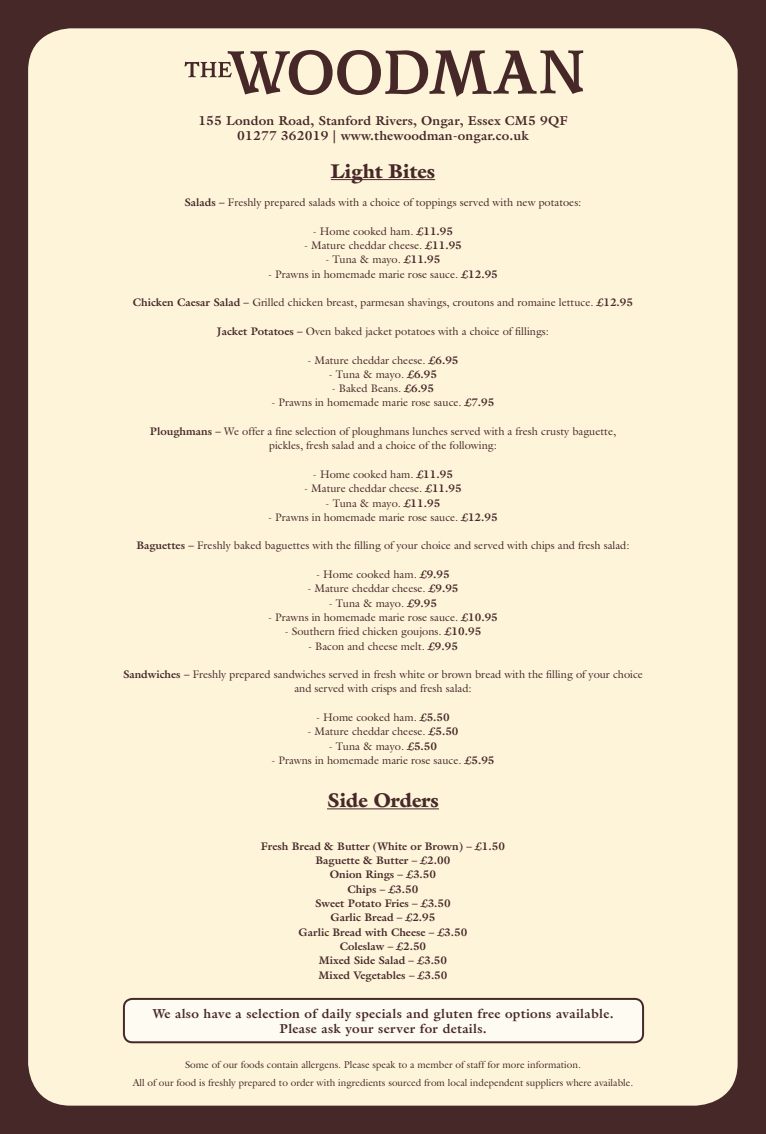
<style>
.page{position:relative;width:766px;height:1134px;background:#fff}
.page>*{position:absolute;margin:0;border:0;box-sizing:border-box;transform-origin:0 0}
.t1{font:900 20px "Galliard";color:#472829}
.t2{font:700 13px "Galliard";letter-spacing:.025em;color:#472829}
.t3{font:11px/14.3px "Galliard";color:#472829;text-align:center}
.t4{font:700 11px "Galliard";color:#472829}
.t5{font:10px "Galliard";color:#472829}
.s1{font-weight:700}
</style>
<div class="page">
<div style="left:0;top:0;width:765px;height:1134px;background:#472829"></div>
<div style="left:28px;top:28px;width:709px;height:1078px;background:#fdf4da;border-radius:43px"></div>
<svg style="left:184px;top:50px;width:399px;height:47px"></svg>
<hr style="left:331px;top:179px;width:104px;height:1px;background:#472829">
<hr style="left:327px;top:808px;width:112px;height:1px;background:#472829">
<div style="left:124px;top:999px;width:519px;height:43px;background:#fefbf2;border-radius:9px"></div>
<div style="left:123px;top:998px;width:521px;height:45px;border:2px solid #472829;border-radius:9px"></div>
<p class="t2" style="left:198px;top:112px;width:371px">155 London Road, Stanford Rivers, Ongar, Essex CM5 9QF</p>
<p class="t2" style="left:237px;top:127px;width:293px">01277 362019 | www.thewoodman-ongar.co.uk</p>
<p class="t1" style="left:331px;top:159px;width:106px">Light Bites</p>
<p class="t3" style="left:184px;top:195px;width:398px"><span class="s1">Salads –</span> Freshly prepared salads with a choice of toppings served with new potatoes:</p>
<p class="t3" style="left:313px;top:224px;width:142px">- Home cooked ham. <span class="s1">£11.95</span></p>
<p class="t3" style="left:304px;top:238px;width:159px">- Mature cheddar cheese. <span class="s1">£11.95</span></p>
<p class="t3" style="left:325px;top:252px;width:116px">- Tuna &amp; mayo. <span class="s1">£11.95</span></p>
<p class="t3" style="left:268px;top:267px;width:231px">- Prawns in homemade marie rose sauce. <span class="s1">£12.95</span></p>
<p class="t3" style="left:133px;top:295px;width:501px"><span class="s1">Chicken Caesar Salad –</span> Grilled chicken breast, parmesan shavings, croutons and romaine lettuce. <span class="s1">£12.95</span></p>
<p class="t3" style="left:217px;top:324px;width:333px"><span class="s1">Jacket Potatoes –</span> Oven baked jacket potatoes with a choice of fillings:</p>
<p class="t3" style="left:307px;top:352px;width:153px">- Mature cheddar cheese. <span class="s1">£6.95</span></p>
<p class="t3" style="left:329px;top:367px;width:110px">- Tuna &amp; mayo. <span class="s1">£6.95</span></p>
<p class="t3" style="left:332px;top:381px;width:104px">- Baked Beans. <span class="s1">£6.95</span></p>
<p class="t3" style="left:271px;top:395px;width:224px">- Prawns in homemade marie rose sauce. <span class="s1">£7.95</span></p>
<p class="t3" style="left:150px;top:424px;width:467px"><span class="s1">Ploughmans –</span> We offer a fine selection of ploughmans lunches served with a fresh crusty baguette, pickles, fresh salad and a choice of the following:</p>
<p class="t3" style="left:313px;top:467px;width:141px">- Home cooked ham. <span class="s1">£11.95</span></p>
<p class="t3" style="left:304px;top:481px;width:159px">- Mature cheddar cheese. <span class="s1">£11.95</span></p>
<p class="t3" style="left:325px;top:495px;width:116px">- Tuna &amp; mayo. <span class="s1">£11.95</span></p>
<p class="t3" style="left:268px;top:510px;width:231px">- Prawns in homemade marie rose sauce. <span class="s1">£12.95</span></p>
<p class="t3" style="left:136px;top:538px;width:494px"><span class="s1">Baguettes –</span> Freshly baked baguettes with the filling of your choice and served with chips and fresh salad:</p>
<p class="t3" style="left:316px;top:567px;width:135px">- Home cooked ham. <span class="s1">£9.95</span></p>
<p class="t3" style="left:307px;top:581px;width:153px">- Mature cheddar cheese. <span class="s1">£9.95</span></p>
<p class="t3" style="left:329px;top:596px;width:110px">- Tuna &amp; mayo. <span class="s1">£9.95</span></p>
<p class="t3" style="left:268px;top:610px;width:231px">- Prawns in homemade marie rose sauce. <span class="s1">£10.95</span></p>
<p class="t3" style="left:284px;top:624px;width:198px">- Southern fried chicken goujons. <span class="s1">£10.95</span></p>
<p class="t3" style="left:308px;top:638px;width:151px">- Bacon and cheese melt. <span class="s1">£9.95</span></p>
<p class="t3" style="left:123px;top:667px;width:521px"><span class="s1">Sandwiches –</span> Freshly prepared sandwiches served in fresh white or brown bread with the filling of your choice and served with crisps and fresh salad:</p>
<p class="t3" style="left:316px;top:710px;width:135px">- Home cooked ham. <span class="s1">£5.50</span></p>
<p class="t3" style="left:307px;top:724px;width:153px">- Mature cheddar cheese. <span class="s1">£5.50</span></p>
<p class="t3" style="left:329px;top:739px;width:110px">- Tuna &amp; mayo. <span class="s1">£5.50</span></p>
<p class="t3" style="left:271px;top:753px;width:224px">- Prawns in homemade marie rose sauce. <span class="s1">£5.95</span></p>
<p class="t1" style="left:327px;top:788px;width:113px">Side Orders</p>
<p class="t4" style="left:261px;top:839px;width:245px">Fresh Bread &amp; Butter (White or Brown) – £1.50</p>
<p class="t4" style="left:315px;top:853px;width:136px">Baguette &amp; Butter – £2.00</p>
<p class="t4" style="left:330px;top:867px;width:108px">Onion Rings – £3.50</p>
<p class="t4" style="left:347px;top:882px;width:72px">Chips – £3.50</p>
<p class="t4" style="left:315px;top:896px;width:137px">Sweet Potato Fries – £3.50</p>
<p class="t4" style="left:330px;top:910px;width:106px">Garlic Bread – £2.95</p>
<p class="t4" style="left:298px;top:925px;width:170px">Garlic Bread with Cheese – £3.50</p>
<p class="t4" style="left:339px;top:939px;width:88px">Coleslaw – £2.50</p>
<p class="t4" style="left:319px;top:953px;width:130px">Mixed Side Salad – £3.50</p>
<p class="t4" style="left:318px;top:968px;width:130px">Mixed Vegetables – £3.50</p>
<p class="t2" style="left:153px;top:1005px;width:462px">We also have a selection of daily specials and gluten free options available.</p>
<p class="t2" style="left:279px;top:1020px;width:209px">Please ask your server for details.</p>
<p class="t5" style="left:185px;top:1058px;width:397px">Some of our foods contain allergens. Please speak to a member of staff for more information.</p>
<p class="t5" style="left:133px;top:1076px;width:502px">All of our food is freshly prepared to order with ingredients sourced from local independent suppliers where available.</p>
</div>
